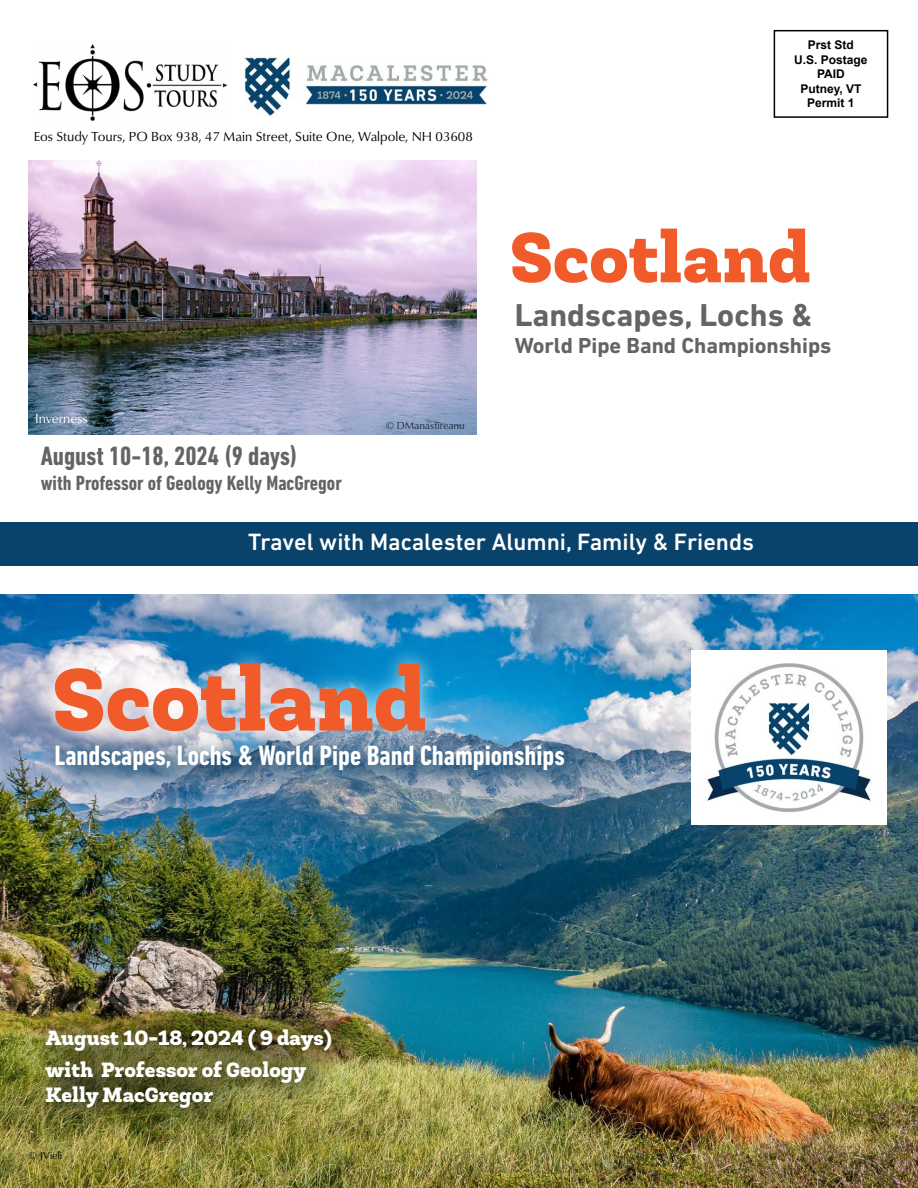
<style>
.page{position:relative;width:918px;height:1188px;background:#fff}
.page>*{position:absolute;margin:0;border:0;box-sizing:border-box;transform-origin:0 0}
.t1{font:900 89.7px "Newslab";color:#f05b29}
.t2{font:900 72px "Newslab";color:#f05b29}
.t3{font:700 32.25px "DIN Next LT Pro";color:#636466}
.t4{font:700 condensed 28.5px "DIN Next LT Pro";color:#fff}
.t5{font:700 condensed 27px "DIN Next LT Pro";color:#636466}
.t6{font:500 24px "DIN Next LT Pro";color:#fff}
.t7{font:700 22.2px "DIN Next LT Pro";color:#636466}
.t8{font:900 21px/32px "Newslab";color:#fff}
.t9{font:700 condensed 21px "DIN Next LT Pro";color:#636466}
.t10{font:13.5px "Classico URW";color:#000}
.t11{font:13.5px "Classico URW";color:#fff}
.t12{font:700 12px/14.4px "Arial";color:#000;text-align:center}
.t13{font:10.5px "Classico URW";color:#000}
</style>
<div class="page">
<img style="left:0;top:594px;width:918px;height:594px">
<img style="left:244px;top:57px;width:244px;height:59px">
<img style="left:34px;top:44px;width:193px;height:77px">
<div style="left:774px;top:30px;width:114px;height:88px;border:2px solid #000"></div>
<img style="left:29px;top:161px;width:447px;height:273px">
<div style="left:47px;top:731px;width:552px;height:66px;background:#09436b;opacity:.75"></div>
<img style="left:692px;top:650px;width:195px;height:174px">
<div style="left:37px;top:646px;width:407px;height:103px;background:#fff;opacity:.75"></div>
<div style="left:24px;top:1001px;width:342px;height:135px;background:#000;opacity:.75"></div>
<div style="left:0;top:522px;width:918px;height:44px;background:#09436b"></div>
<p class="t10" style="left:34px;top:127px;width:441px">Eos Study Tours, PO Box 938, 47 Main Street, Suite One, Walpole, NH 03608</p>
<p class="t11" style="left:35px;top:408px;width:54px">Inverness</p>
<h3 class="t5" style="left:41px;top:441px;width:258px">August 10-18, 2024 (9 days)</h3>
<h3 class="t9" style="left:41px;top:471px;width:303px">with Professor of Geology Kelly MacGregor</h3>
<p class="t13" style="left:386px;top:417px;width:81px">© DManastireanu</p>
<p class="t12" style="left:794px;top:38px;width:75px">Prst Std<br>U.S. Postage<br>PAID<br>Putney, VT<br>Permit 1</p>
<h2 class="t2" style="left:510px;top:211px;width:303px">Scotland</h2>
<h3 class="t3" style="left:515px;top:296px;width:299px">Landscapes, Lochs &amp;</h3>
<h3 class="t7" style="left:515px;top:332px;width:318px">World Pipe Band Championships</h3>
<h3 class="t6" style="left:248px;top:528px;width:507px">Travel with Macalester Alumni, Family &amp; Friends</h3>
<h1 class="t1" style="left:52px;top:642px;width:377px">Scotland</h1>
<h3 class="t4" style="left:54px;top:739px;width:512px">Landscapes, Lochs &amp; World Pipe Band Championships</h3>
<h3 class="t8" style="left:45px;top:1022px;width:288px">August 10-18, 2024 ( 9 days) with Professor of Geology</h3>
<h3 class="t8" style="left:45px;top:1079px;width:169px">Kelly MacGregor</h3>
<p class="t13" style="left:29px;top:1147px;width:35px">© JVieli</p>
</div>
